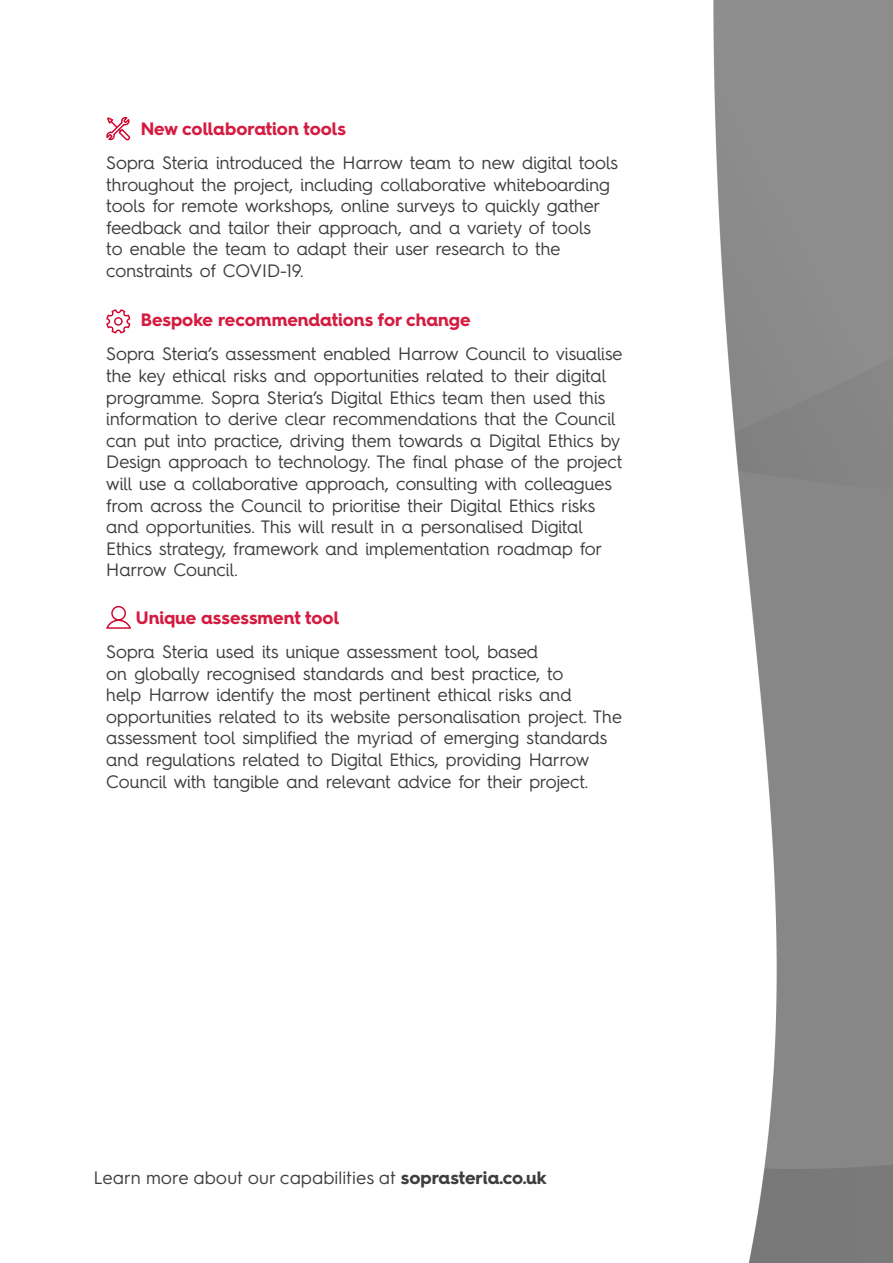
<style>
.page{position:relative;width:893px;height:1263px;background:#fff}
.page>*{position:absolute;margin:0;border:0;box-sizing:border-box;transform-origin:0 0}
.t1{font:18px/21.6px "Hurme Geometric Sans 4";color:#3e3e3f}
.t2{font:700 18px "Hurme Geometric Sans 4";color:#d41b40}
.t3{font:18px "Hurme Geometric Sans 3";color:#3e3e3f}
.s1{font-family:"Hurme Geometric Sans 4";font-weight:700}
</style>
<div class="page">
<img style="left:117px;top:0;width:665px;height:1263px">
<div style="left:106px;top:609px;width:523px;height:185px;background:#fff"></div>
<div style="left:106px;top:311px;width:523px;height:273px;background:#fff"></div>
<div style="left:106px;top:120px;width:523px;height:166px;background:#fff"></div>
<svg style="left:106px;top:117px;width:24px;height:23px"></svg>
<svg style="left:106px;top:309px;width:24px;height:24px"></svg>
<svg style="left:106px;top:606px;width:25px;height:23px"></svg>
<p class="t2" style="left:141px;top:116px;width:207px">New collaboration tools</p>
<p class="t1" style="left:106px;top:151px;width:513px">Sopra Steria introduced the Harrow team to new digital tools throughout the project, including collaborative whiteboarding tools for remote workshops, online surveys to quickly gather feedback and tailor their approach, and a variety of tools<br>to enable the team to adapt their user research to the constraints of COVID-19.</p>
<p class="t2" style="left:141px;top:307px;width:331px">Bespoke recommendations for change</p>
<p class="t1" style="left:106px;top:343px;width:518px">Sopra Steria’s assessment enabled Harrow Council to visualise the key ethical risks and opportunities related to their digital programme. Sopra Steria’s Digital Ethics team then used this information to derive clear recommendations that the Council can put into practice, driving them towards a Digital Ethics by Design approach to technology. The final phase of the project will use a collaborative approach, consulting with colleagues from across the Council to prioritise their Digital Ethics risks and opportunities. This will result in a personalised Digital Ethics strategy, framework and implementation roadmap for Harrow Council.</p>
<p class="t2" style="left:136px;top:605px;width:205px">Unique assessment tool</p>
<p class="t1" style="left:106px;top:640px;width:517px">Sopra Steria used its unique assessment tool, based<br>on globally recognised standards and best practice, to<br>help Harrow identify the most pertinent ethical risks and opportunities related to its website personalisation project. The assessment tool simplified the myriad of emerging standards and regulations related to Digital Ethics, providing Harrow Council with tangible and relevant advice for their project.</p>
<p class="t3" style="left:94px;top:1165px;width:455px">Learn more about our capabilities at <span class="s1">soprasteria.co.uk</span></p>
</div>
